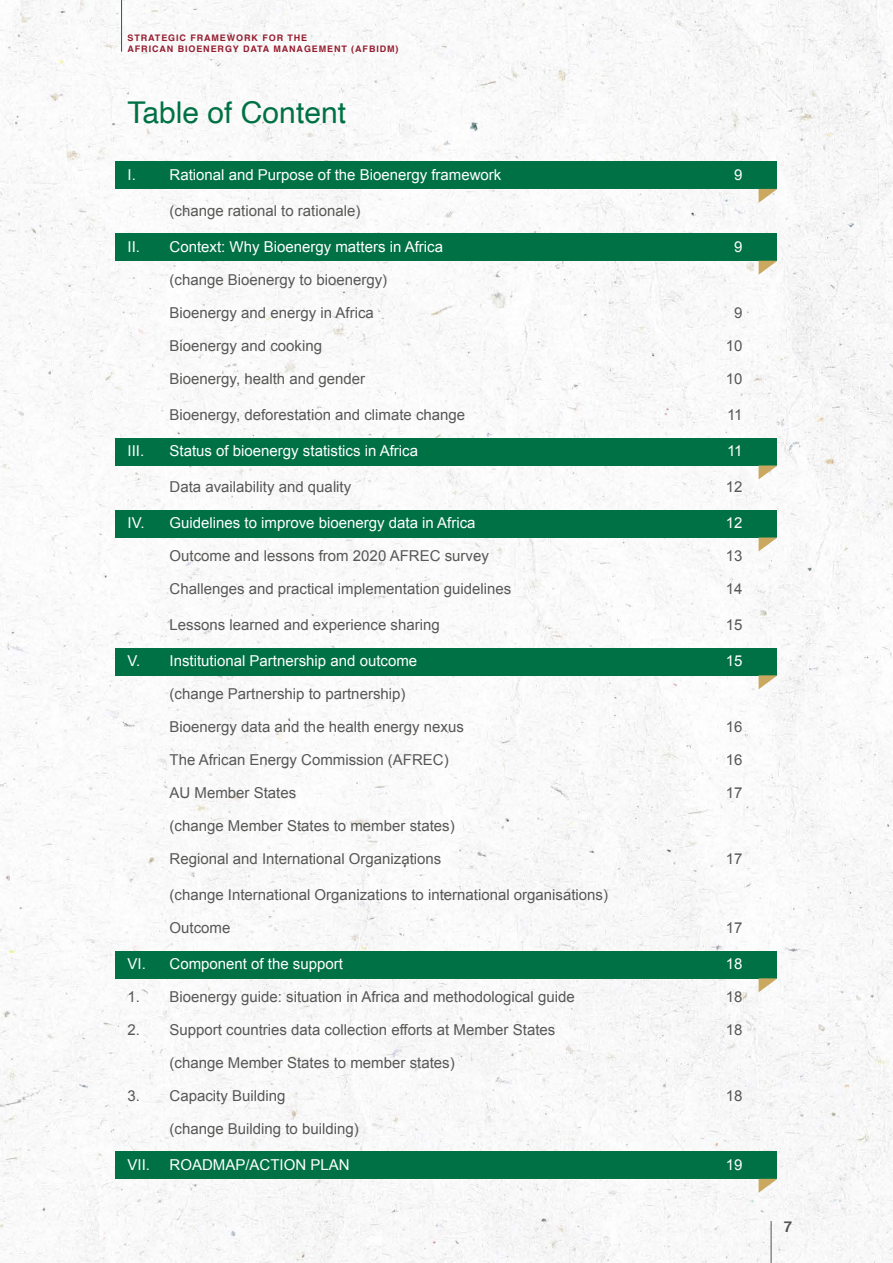
<style>
.page{position:relative;width:893px;height:1263px;background:#fff}
.page>*{position:absolute;margin:0;border:0;box-sizing:border-box;transform-origin:0 0}
.t1{font:30px "Helvetica";color:#007145}
.t2{font:15px "Arial";color:#575756}
.t3{font:15px "Arial";color:#fff}
.t4{font:700 15px "Helvetica";color:#575756}
.t5{font:700 9px/10.8px "Helvetica";letter-spacing:.1em;color:#991e31}
</style>
<div class="page">
<img style="left:0;top:0;width:893px;height:1263px">
<div style="left:116px;top:162px;width:661px;height:27px;background:#007145"></div>
<svg style="left:759px;top:189px;width:18px;height:14px"></svg>
<div style="left:116px;top:234px;width:661px;height:27px;background:#007145"></div>
<svg style="left:759px;top:261px;width:18px;height:14px"></svg>
<div style="left:116px;top:438px;width:661px;height:27px;background:#007145"></div>
<svg style="left:759px;top:465px;width:18px;height:14px"></svg>
<div style="left:116px;top:510px;width:661px;height:27px;background:#007145"></div>
<svg style="left:759px;top:537px;width:18px;height:14px"></svg>
<div style="left:116px;top:648px;width:661px;height:27px;background:#007145"></div>
<svg style="left:759px;top:675px;width:18px;height:14px"></svg>
<div style="left:116px;top:951px;width:661px;height:27px;background:#007145"></div>
<svg style="left:759px;top:978px;width:18px;height:14px"></svg>
<div style="left:116px;top:1152px;width:661px;height:27px;background:#007145"></div>
<svg style="left:759px;top:1179px;width:18px;height:14px"></svg>
<p class="t5" style="left:128px;top:32px;width:273px">STRATEGIC FRAMEWORK FOR THE<br>AFRICAN BIOENERGY DATA MANAGEMENT (AFBIDM)</p>
<h1 class="t1" style="left:128px;top:90px;width:220px">Table of Content</h1>
<p class="t3" style="left:128px;top:165px;width:375px">I. Rational and Purpose of the Bioenergy framework</p>
<p class="t3" style="left:734px;top:165px;width:10px">9</p>
<p class="t2" style="left:170px;top:201px;width:192px">(change rational to rationale)</p>
<p class="t3" style="left:128px;top:237px;width:317px">II. Context: Why Bioenergy matters in Africa</p>
<p class="t3" style="left:734px;top:237px;width:10px">9</p>
<p class="t2" style="left:170px;top:270px;width:219px">(change Bioenergy to bioenergy)</p>
<p class="t2" style="left:170px;top:303px;width:206px">Bioenergy and energy in Africa</p>
<p class="t2" style="left:734px;top:303px;width:10px">9</p>
<p class="t2" style="left:170px;top:336px;width:154px">Bioenergy and cooking</p>
<p class="t2" style="left:726px;top:336px;width:18px">10</p>
<p class="t2" style="left:170px;top:369px;width:197px">Bioenergy, health and gender</p>
<p class="t2" style="left:726px;top:369px;width:18px">10</p>
<p class="t2" style="left:170px;top:405px;width:297px">Bioenergy, deforestation and climate change</p>
<p class="t2" style="left:727px;top:405px;width:17px">11</p>
<p class="t3" style="left:128px;top:441px;width:18px">III.</p>
<p class="t3" style="left:170px;top:441px;width:250px">Status of bioenergy statistics in Africa</p>
<p class="t3" style="left:727px;top:441px;width:17px">11</p>
<p class="t2" style="left:170px;top:477px;width:183px">Data availability and quality</p>
<p class="t2" style="left:726px;top:477px;width:18px">12</p>
<p class="t3" style="left:128px;top:513px;width:349px">IV. Guidelines to improve bioenergy data in Africa</p>
<p class="t3" style="left:726px;top:513px;width:18px">12</p>
<p class="t2" style="left:170px;top:546px;width:321px">Outcome and lessons from 2020 AFREC survey</p>
<p class="t2" style="left:726px;top:546px;width:18px">13</p>
<p class="t2" style="left:170px;top:579px;width:343px">Challenges and practical implementation guidelines</p>
<p class="t2" style="left:726px;top:579px;width:18px">14</p>
<p class="t2" style="left:170px;top:615px;width:272px">Lessons learned and experience sharing</p>
<p class="t2" style="left:726px;top:615px;width:18px">15</p>
<p class="t3" style="left:128px;top:651px;width:291px">V. Institutional Partnership and outcome</p>
<p class="t3" style="left:726px;top:651px;width:18px">15</p>
<p class="t2" style="left:170px;top:684px;width:237px">(change Partnership to partnership)</p>
<p class="t2" style="left:170px;top:717px;width:296px">Bioenergy data and the health energy nexus</p>
<p class="t2" style="left:726px;top:717px;width:18px">16</p>
<p class="t2" style="left:170px;top:750px;width:281px">The African Energy Commission (AFREC)</p>
<p class="t2" style="left:726px;top:750px;width:18px">16</p>
<p class="t2" style="left:170px;top:783px;width:128px">AU Member States</p>
<p class="t2" style="left:726px;top:783px;width:18px">17</p>
<p class="t2" style="left:170px;top:816px;width:287px">(change Member States to member states)</p>
<p class="t2" style="left:170px;top:849px;width:273px">Regional and International Organizations</p>
<p class="t2" style="left:726px;top:849px;width:18px">17</p>
<p class="t2" style="left:170px;top:885px;width:440px">(change International Organizations to international organisations)</p>
<p class="t2" style="left:170px;top:918px;width:62px">Outcome</p>
<p class="t2" style="left:726px;top:918px;width:18px">17</p>
<p class="t3" style="left:128px;top:954px;width:217px">VI. Component of the support</p>
<p class="t3" style="left:726px;top:954px;width:18px">18</p>
<p class="t2" style="left:128px;top:987px;width:449px">1. Bioenergy guide: situation in Africa and methodological guide</p>
<p class="t2" style="left:726px;top:987px;width:18px">18</p>
<p class="t2" style="left:128px;top:1020px;width:429px">2. Support countries data collection efforts at Member States</p>
<p class="t2" style="left:726px;top:1020px;width:18px">18</p>
<p class="t2" style="left:170px;top:1053px;width:287px">(change Member States to member states)</p>
<p class="t2" style="left:128px;top:1086px;width:159px">3. Capacity Building</p>
<p class="t2" style="left:726px;top:1086px;width:18px">18</p>
<p class="t2" style="left:170px;top:1119px;width:191px">(change Building to building)</p>
<p class="t3" style="left:128px;top:1155px;width:24px">VII.</p>
<p class="t3" style="left:170px;top:1155px;width:182px">ROADMAP/ACTION PLAN</p>
<p class="t3" style="left:726px;top:1155px;width:18px">19</p>
<p class="t4" style="left:784px;top:1215px;width:10px">7</p>
</div>
